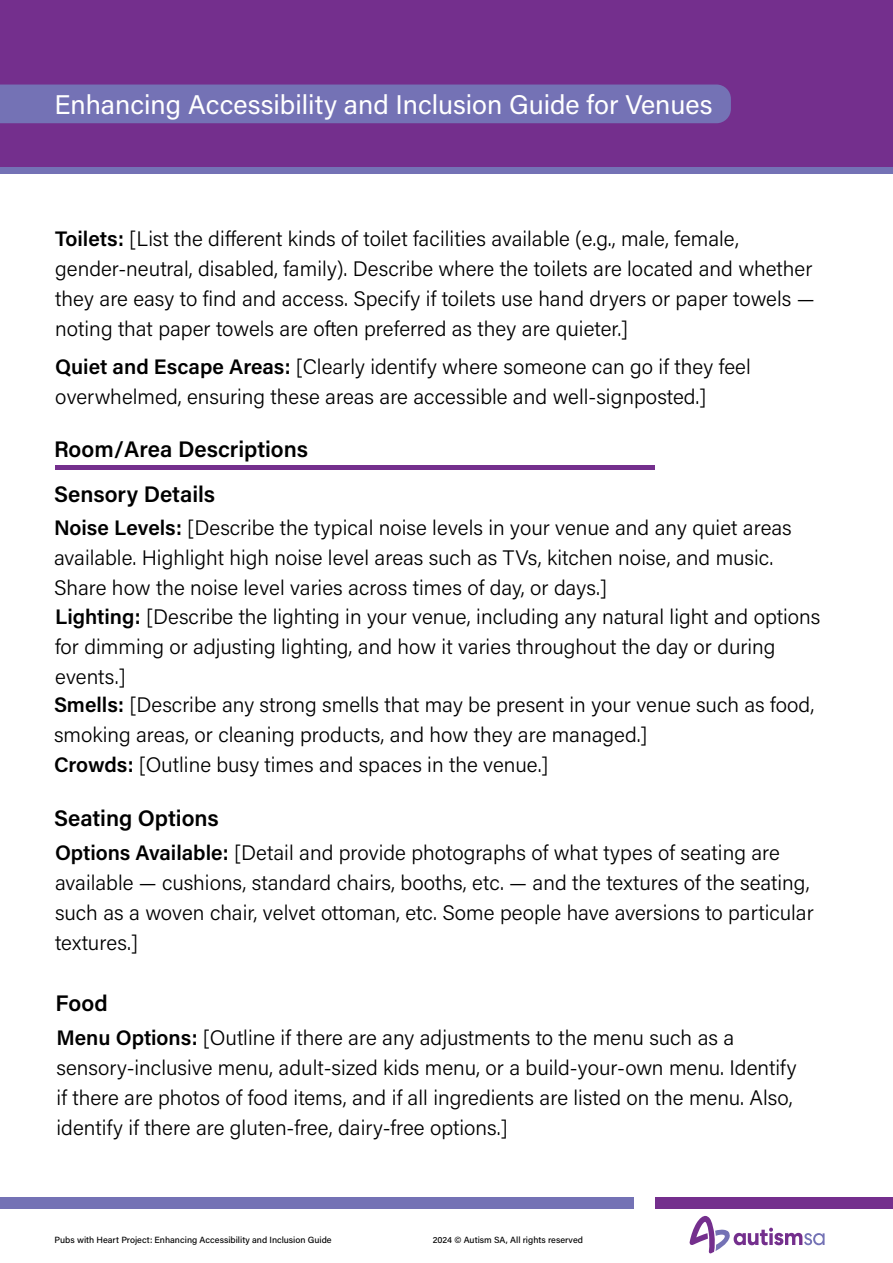
<style>
.page{position:relative;width:893px;height:1263px;background:#fff}
.page>*{position:absolute;margin:0;border:0;box-sizing:border-box;transform-origin:0 0}
.Heading{font:27px "Acumin Pro";color:#fff}
.t1{font:600 22.5px "Acumin Pro";color:#000}
.t2{font:300 21px/30px "Acumin Pro";color:#000}
.t3{font:500 9px "Acumin Pro";color:#000}
.s1{font-weight:600}
</style>
<div class="page">
<div style="left:0;top:0;width:893px;height:168px;background:#742f8d"></div>
<div style="left:0;top:168px;width:893px;height:6px;background:#7472b5"></div>
<div style="left:0;top:85px;width:731px;height:38px;background:#7472b5"></div>
<div style="left:0;top:1197px;width:633px;height:12px;background:#7472b5"></div>
<div style="left:655px;top:1197px;width:238px;height:12px;background:#742f8d"></div>
<svg style="left:690px;top:1216px;width:135px;height:37px"></svg>
<hr style="left:56px;top:465px;width:599px;height:4px;background:#742f8d">
<p class="Heading" style="left:54px;top:86px;width:660px">Enhancing Accessibility and Inclusion Guide for Venues</p>
<p class="t2" style="left:55px;top:223px;width:761px"><span class="s1">Toilets:</span> [List the different kinds of toilet facilities available (e.g., male, female, gender-neutral, disabled, family). Describe where the toilets are located and whether they are easy to find and access. Specify if toilets use hand dryers or paper towels — noting that paper towels are often preferred as they are quieter.]</p>
<p class="t2" style="left:55px;top:351px;width:697px"><span class="s1">Quiet and Escape Areas:</span> [Clearly identify where someone can go if they feel overwhelmed, ensuring these areas are accessible and well-signposted.]</p>
<p class="t1" style="left:54px;top:433px;width:255px">Room/Area Descriptions</p>
<p class="t1" style="left:54px;top:479px;width:163px">Sensory Details</p>
<p class="t2" style="left:54px;top:512px;width:739px"><span class="s1">Noise Levels:</span> [Describe the typical noise levels in your venue and any quiet areas available. Highlight high noise level areas such as TVs, kitchen noise, and music.<br>Share how the noise level varies across times of day, or days.]</p>
<p class="t2" style="left:55px;top:600px;width:767px"><span class="s1">Lighting:</span> [Describe the lighting in your venue, including any natural light and options for dimming or adjusting lighting, and how it varies throughout the day or during events.]</p>
<p class="t2" style="left:54px;top:689px;width:762px"><span class="s1">Smells:</span> [Describe any strong smells that may be present in your venue such as food, smoking areas, or cleaning products, and how they are managed.]</p>
<p class="t2" style="left:54px;top:748px;width:496px"><span class="s1">Crowds:</span> [Outline busy times and spaces in the venue.]</p>
<p class="t1" style="left:54px;top:802px;width:166px">Seating Options</p>
<p class="t2" style="left:55px;top:837px;width:760px"><span class="s1">Options Available:</span> [Detail and provide photographs of what types of seating are available — cushions, standard chairs, booths, etc. — and the textures of the seating, such as a woven chair, velvet ottoman, etc. Some people have aversions to particular textures.]</p>
<p class="t1" style="left:56px;top:987px;width:54px">Food</p>
<p class="t2" style="left:57px;top:1022px;width:742px"><span class="s1">Menu Options:</span> [Outline if there are any adjustments to the menu such as a sensory-inclusive menu, adult-sized kids menu, or a build-your-own menu. Identify if there are photos of food items, and if all ingredients are listed on the menu. Also, identify if there are gluten-free, dairy-free options.]</p>
<p class="t3" style="left:55px;top:1234px;width:279px">Pubs with Heart Project: Enhancing Accessibility and Inclusion Guide</p>
<p class="t3" style="left:433px;top:1234px;width:152px">2024 © Autism SA, All rights reserved</p>
</div>
